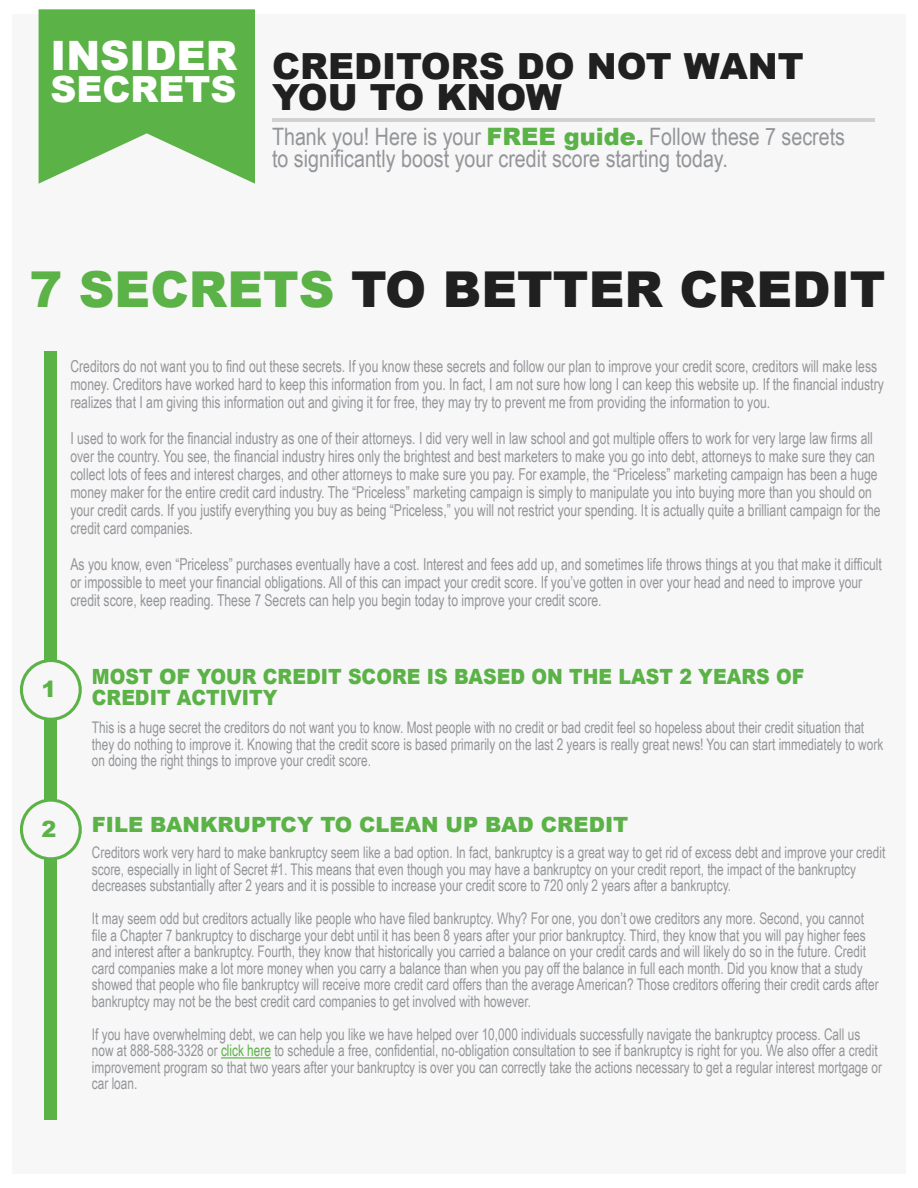
<style>
.page{position:relative;width:918px;height:1188px;background:#fff}
.page>*{position:absolute;margin:0;border:0;box-sizing:border-box;transform-origin:0 0}
.t1{font:900 49.5px "Arial";color:#202020}
.t2{font:900 40.5px "Arial";color:#fff}
.t3{font:900 36px "Arial";color:#202020}
.t4{font:900 36px "Arial";color:#fff}
.t5{font:24px "Arial Narrow";color:#939598}
.t6{font:900 22.35px "Arial";color:#5bb246}
.t7{font:900 21px/21px "Arial";color:#5bb246;scale:.9 1}
.t8{font:900 21px "Arial";color:#5bb246}
.t9{font:16.5px/18px "Arial Narrow";color:#939598;scale:.9 1}
.t10{font:16.05px/16.5px "Arial Narrow";color:#939598;scale:.9 1}
.s1{font-family:"Arial";font-weight:900;color:#5bb246}
.s2{color:#5bb246}
</style>
<div class="page">
<div style="left:12px;top:14px;width:894px;height:1160px;background:#f7f7f8"></div>
<hr style="left:272px;top:118px;width:602px;height:4px;background:#d1d2d4">
<svg style="left:39px;top:9px;width:216px;height:175px;background:#72bc60"></svg>
<div style="left:45px;top:352px;width:12px;height:768px;background:#5bb246"></div>
<hr style="left:221px;top:1057px;width:50px;height:2px;background:#5bb246">
<svg style="left:20px;top:659px;width:62px;height:62px"></svg>
<div style="left:23px;top:662px;width:56px;height:56px;background:#f7f7f8;border-radius:50%"></div>
<svg style="left:20px;top:799px;width:62px;height:61px"></svg>
<div style="left:23px;top:802px;width:56px;height:55px;background:#f7f7f8;border-radius:50%"></div>
<p class="t2" style="left:51px;top:26px;width:188px">INSIDER</p>
<p class="t4" style="left:51px;top:63px;width:187px">SECRETS</p>
<p class="t3" style="left:272px;top:40px;width:533px">CREDITORS DO NOT WANT</p>
<p class="t3" style="left:272px;top:71px;width:291px">YOU TO KNOW</p>
<p class="t5" style="left:272px;top:119px;width:575px">Thank you! Here is your <span class="s1">FREE guide.</span> Follow these 7 secrets</p>
<p class="t5" style="left:272px;top:141px;width:457px">to significantly boost your credit score starting today.</p>
<p class="t1" style="left:29px;top:254px;width:858px"><span class="s2">7 SECRETS</span> TO BETTER CREDIT</p>
<p class="t9" style="left:70px;top:357px;width:905px">Creditors do not want you to find out these secrets If. you know these secrets and follow our plan to improve your credit score, creditors will make less money. Creditors have worked hard to keep this information from you In. fact I, am not sure how long I can keep this website up If. the financial industry realizes that I am giving this information out and giving it for free, they may try to prevent me from providing the information to you.</p>
<p class="t9" style="left:70px;top:429px;width:902px">I used to work for the financial industry as one of their attorneys I. did very well in law school and got multiple offers to work for very large law firms all over the country. You see, the financial industry hires only the brightest and best marketers to make you go into debt, attorneys to make sure they can collect lots of fees and interest charges, and other attorneys to make sure you pay. For example, the “Priceless” marketing campaign has been a huge money maker for the entire credit card industry. The “Priceless” marketing campaign is simply to manipulate you into buying more than you should on your credit cards If. you justify everything you buy as being “Priceless ” , you will not restrict your spending isIt. actually quite a brilliant campaign for the credit card companies.</p>
<p class="t9" style="left:70px;top:555px;width:903px">As you know, even “Priceless” purchases eventually have a cost. Interest and fees add up, and sometimes life throws things at you that make it difficult or impossible to meet your financial obligations. All of this can impact your credit score If. you v e’ gotten in over your head and need to improve your credit score, keep reading. These 7 Secrets can help you begin today to improve your credit score.</p>
<p class="t6" style="left:41px;top:673px;width:16px">1</p>
<p class="t6" style="left:41px;top:813px;width:16px">2</p>
<p class="t7" style="left:92px;top:665px;width:793px">MOST OF YOUR CREDIT SCORE IS BASED ON THE LAST 2 YEARS OF<br>CREDIT ACTIVITY</p>
<p class="t10" style="left:92px;top:719px;width:881px">This ais huge secret the creditors do not want you to know. Most people with no credit or bad credit feel so hopeless about their credit situation that they do nothing to improve .i t Knowing that the credit score is based primarily on the last 2 years is really great news! You can start immediately to work on doing the right things to improve your credit score.</p>
<p class="t8" style="left:92px;top:809px;width:538px">FILE BANKRUPTCY TO CLEAN UP BAD CREDIT</p>
<p class="t10" style="left:92px;top:844px;width:883px">Creditors work very hard to make bankruptcy seem like a bad option In. fact, bankruptcy ais great way to get rid of excess debt and improve your credit score, especially in light of Secret #1. This means that even though you may have a bankruptcy on your credit report, the impact of the bankruptcy decreases substantially after 2 years and isit possible to increase your credit score to 720 only 2 years after a bankruptcy.</p>
<p class="t10" style="left:92px;top:910px;width:876px">It may seem odd but creditors actually like people who have filed bankruptcy. Why? For one, you don t’ owe creditors any more. Second, you cannot file a Chapter 7 bankruptcy to discharge your debt until it has been 8 years after your prior bankruptcy. Third, they know that you will pay higher fees and interest after a bankruptcy. Fourth, they know that historically you carried a balance on your credit cards and will likely do so in the future. Credit card companies make a lot more money when you carry a balance than when you pay off the balance in full each month. Did you know that a study showed that people who file bankruptcy will receive more credit card offers than the average American? Those creditors offering their credit cards after bankruptcy may not be the best credit card companies to get involved with however.</p>
<p class="t10" style="left:92px;top:1025px;width:879px">If you have overwhelming debt, we can help you like we have helped over 10,000 individuals successfully navigate the bankruptcy process. Call us now at 888-588-3328 or <span class="s2">click here</span> to schedule a free, confidential, no-obligation consultation to see if bankruptcy is right for you. We also offer a credit improvement program so that two years after your bankruptcy is over you can correctly take the actions necessary to get a regular interest mortgage or car loan.</p>
</div>
